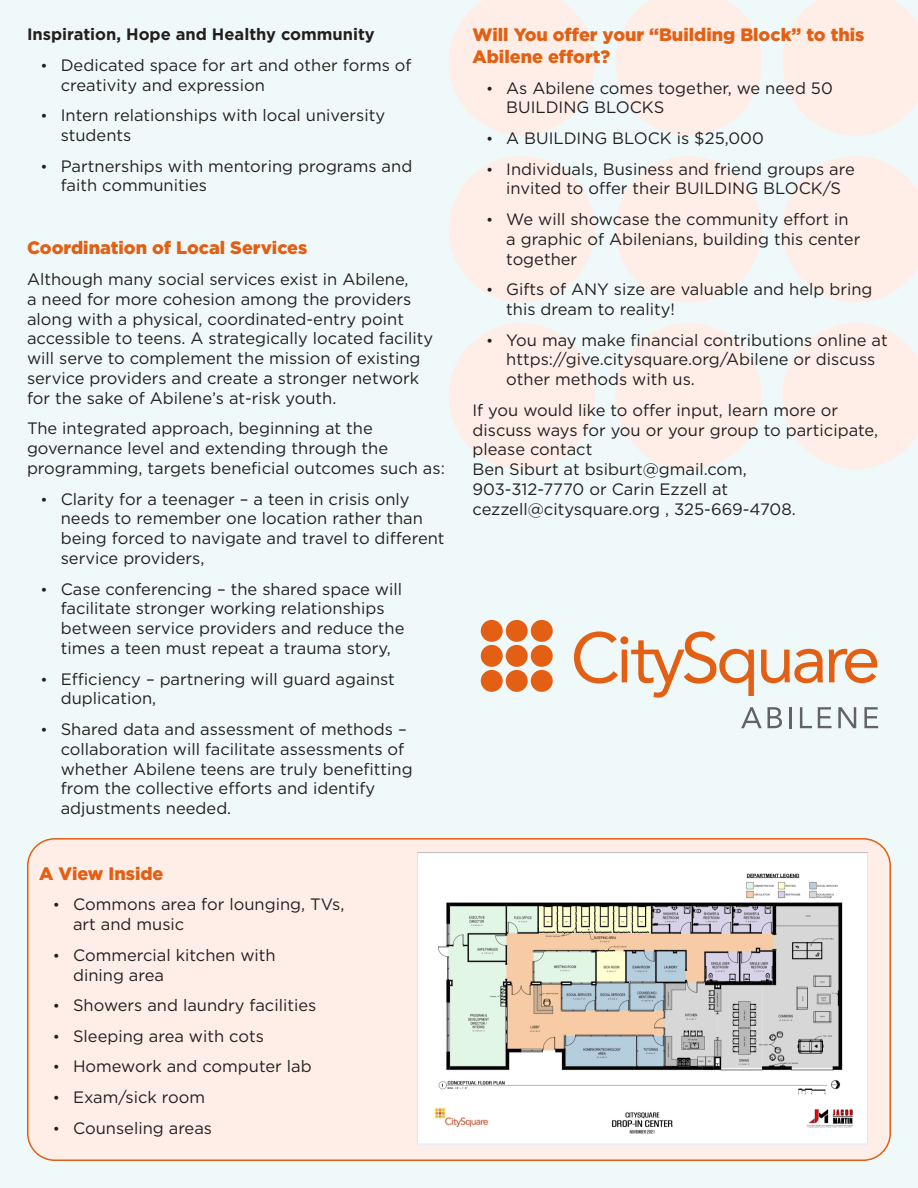
<style>
.page{position:relative;width:918px;height:1188px;background:#f0f9f9}
.page>*{position:absolute;margin:0;border:0;box-sizing:border-box;transform-origin:0 0}
.t1{font:900 18px/21.6px "Gotham";color:#e25f14}
.t2{font:16.5px/19.8px "Gotham";color:#231f20}
.t3{font:700 16.5px "Gotham";color:#231f20}
.s1{font-size:15px}
</style>
<div class="page">
<svg style="left:449px;top:0;width:146px;height:136px"></svg>
<svg style="left:616px;top:0;width:146px;height:136px"></svg>
<svg style="left:782px;top:0;width:136px;height:136px"></svg>
<div style="left:449px;top:156px;width:146px;height:146px;background:#ffeee7;border-radius:50%"></div>
<div style="left:449px;top:323px;width:146px;height:146px;background:#ffeee7;border-radius:50%"></div>
<div style="left:616px;top:156px;width:146px;height:146px;background:#ffeee7;border-radius:50%"></div>
<div style="left:616px;top:323px;width:146px;height:146px;background:#ffeee7;border-radius:50%"></div>
<svg style="left:782px;top:156px;width:136px;height:146px"></svg>
<svg style="left:782px;top:323px;width:136px;height:146px"></svg>
<div style="left:28px;top:839px;width:862px;height:321px;background:#ffeee7;border-radius:27px"></div>
<div style="left:27px;top:838px;width:864px;height:323px;border:2px solid #e25f14;border-radius:27px"></div>
<img style="left:418px;top:852px;width:450px;height:295px">
<svg style="left:574px;top:631px;width:180px;height:67px"></svg>
<svg style="left:761px;top:649px;width:62px;height:34px"></svg>
<svg style="left:829px;top:649px;width:48px;height:34px"></svg>
<svg style="left:741px;top:707px;width:41px;height:21px"></svg>
<hr style="left:789px;top:707px;width:3px;height:21px;background:#636366">
<svg style="left:800px;top:707px;width:12px;height:21px"></svg>
<svg style="left:818px;top:707px;width:14px;height:21px"></svg>
<svg style="left:838px;top:707px;width:18px;height:21px"></svg>
<svg style="left:864px;top:707px;width:14px;height:21px"></svg>
<div style="left:481px;top:620px;width:22px;height:22px;background:#e25f14;border-radius:50%"></div>
<div style="left:506px;top:620px;width:22px;height:22px;background:#e25f14;border-radius:50%"></div>
<div style="left:531px;top:620px;width:22px;height:22px;background:#e25f14;border-radius:50%"></div>
<div style="left:481px;top:645px;width:22px;height:22px;background:#e25f14;border-radius:50%"></div>
<div style="left:481px;top:670px;width:22px;height:22px;background:#e25f14;border-radius:50%"></div>
<div style="left:506px;top:645px;width:22px;height:22px;background:#e25f14;border-radius:50%"></div>
<div style="left:506px;top:670px;width:22px;height:22px;background:#e25f14;border-radius:50%"></div>
<div style="left:531px;top:645px;width:22px;height:22px;background:#e25f14;border-radius:50%"></div>
<div style="left:531px;top:670px;width:22px;height:22px;background:#e25f14;border-radius:50%"></div>
<p class="t3" style="left:27px;top:23px;width:349px">Inspiration, Hope and Healthy community</p>
<p class="t2" style="left:61px;top:55px;width:352px;text-indent:-20px"><span class="s1">•</span> Dedicated space for art and other forms of creativity and expression</p>
<p class="t2" style="left:61px;top:105px;width:326px;text-indent:-20px"><span class="s1">•</span> Intern relationships with local university students</p>
<p class="t2" style="left:61px;top:156px;width:353px;text-indent:-20px"><span class="s1">•</span> Partnerships with mentoring programs and faith communities</p>
<p class="t1" style="left:27px;top:237px;width:282px">Coordination of Local Services</p>
<p class="t2" style="left:27px;top:269px;width:408px">Although many social services exist in Abilene,<br>a need for more cohesion among the providers along with a physical, coordinated-entry point accessible to teens. A strategically located facility will serve to complement the mission of existing service providers and create a stronger network for the sake of Abilene’s at-risk youth.</p>
<p class="t2" style="left:27px;top:418px;width:419px">The integrated approach, beginning at the governance level and extending through the programming, targets beneficial outcomes such as:</p>
<p class="t2" style="left:61px;top:489px;width:385px;text-indent:-20px"><span class="s1">•</span> Clarity for a teenager – a teen in crisis only needs to remember one location rather than being forced to navigate and travel to different service providers,</p>
<p class="t2" style="left:61px;top:579px;width:345px;text-indent:-20px"><span class="s1">•</span> Case conferencing – the shared space will facilitate stronger working relationships between service providers and reduce the times a teen must repeat a trauma story,</p>
<p class="t2" style="left:61px;top:669px;width:336px;text-indent:-20px"><span class="s1">•</span> Efficiency – partnering will guard against duplication,</p>
<p class="t2" style="left:61px;top:719px;width:353px;text-indent:-20px"><span class="s1">•</span> Shared data and assessment of methods – collaboration will facilitate assessments of whether Abilene teens are truly benefitting from the collective efforts and identify adjustments needed.</p>
<p class="t1" style="left:39px;top:862px;width:126px">A View Inside</p>
<p class="t2" style="left:73px;top:894px;width:273px;text-indent:-20px"><span class="s1">•</span> Commons area for lounging, TVs, art and music</p>
<p class="t2" style="left:73px;top:945px;width:204px;text-indent:-20px"><span class="s1">•</span> Commercial kitchen with dining area</p>
<p class="t2" style="left:53px;top:995px;width:265px"><span class="s1">•</span> Showers and laundry facilities</p>
<p class="t2" style="left:53px;top:1026px;width:213px"><span class="s1">•</span> Sleeping area with cots</p>
<p class="t2" style="left:53px;top:1056px;width:260px"><span class="s1">•</span> Homework and computer lab</p>
<p class="t2" style="left:53px;top:1087px;width:154px"><span class="s1">•</span> Exam/sick room</p>
<p class="t2" style="left:53px;top:1118px;width:161px"><span class="s1">•</span> Counseling areas</p>
<p class="t1" style="left:472px;top:24px;width:394px">Will You offer your “Building Block” to this<br>Abilene effort?</p>
<p class="t2" style="left:506px;top:78px;width:328px;text-indent:-20px"><span class="s1">•</span> As Abilene comes together, we need 50<br>BUILDING BLOCKS</p>
<p class="t2" style="left:486px;top:128px;width:279px"><span class="s1">•</span> A BUILDING BLOCK is $25,000</p>
<p class="t2" style="left:486px;top:159px;width:370px;text-align:center"><span class="s1">•</span> Individuals, Business and friend groups are invited to offer their BUILDING BLOCK/S</p>
<p class="t2" style="left:506px;top:209px;width:356px;text-indent:-20px"><span class="s1">•</span> We will showcase the community effort in a graphic of Abilenians, building this center together</p>
<p class="t2" style="left:506px;top:279px;width:368px;text-indent:-20px"><span class="s1">•</span> Gifts of ANY size are valuable and help bring this dream to reality!</p>
<p class="t2" style="left:506px;top:330px;width:383px;text-indent:-20px"><span class="s1">•</span> You may make financial contributions online at https://give.citysquare.org/Abilene or discuss other methods with us.</p>
<p class="t2" style="left:473px;top:400px;width:407px">If you would like to offer input, learn more or discuss ways for you or your group to participate, please contact<br>Ben Siburt at bsiburt@gmail.com,<br>903-312-7770 or Carin Ezzell at cezzell@citysquare.org , 325-669-4708.</p>
</div>
